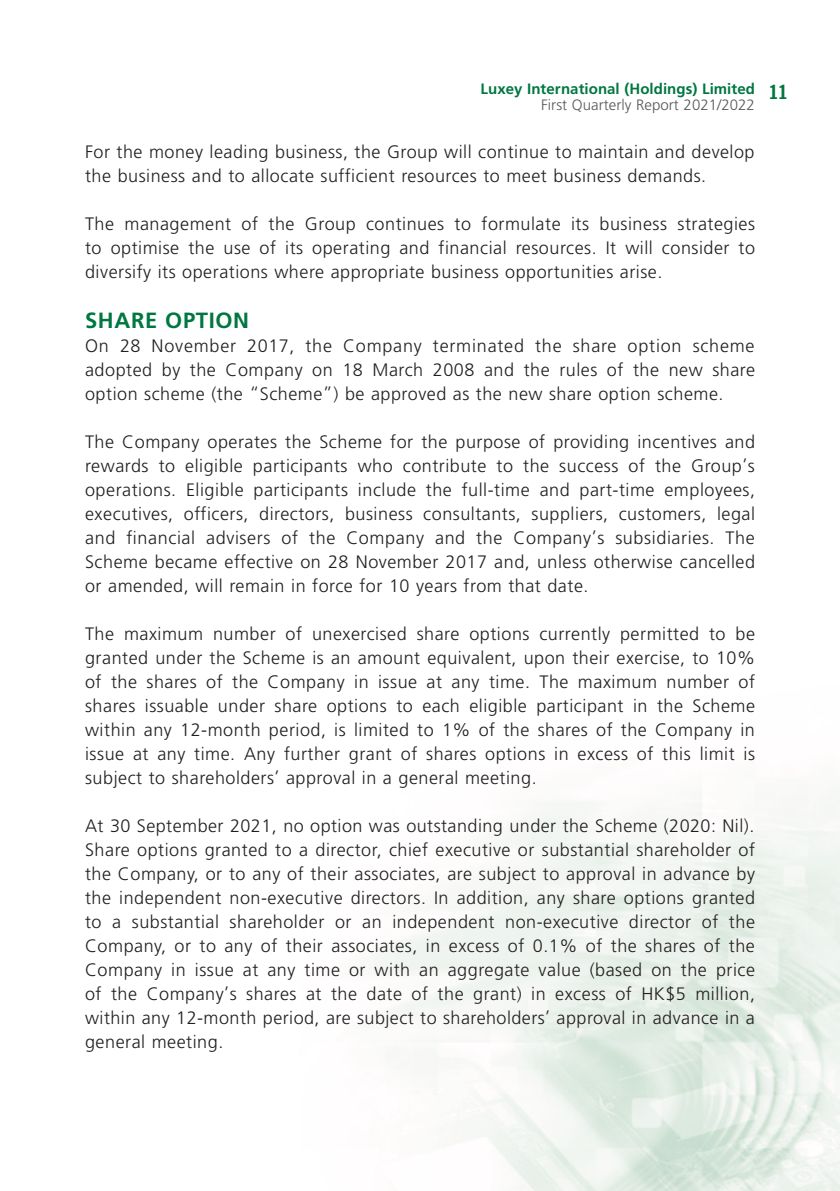
<style>
.page{position:relative;width:840px;height:1191px;background:#fff}
.page>*{position:absolute;margin:0;border:0;box-sizing:border-box;transform-origin:0 0}
.Heading_1{font:700 22px "Frutiger LT Std";letter-spacing:.03em;color:#007741}
.t1{font:500 22px "Amplitude";color:#007741}
.Body_Text{font:300 18px/24px "Frutiger LT Std";letter-spacing:.03em;color:#231f20;text-align:justify}
.t2{font:700 15px "Frutiger LT Std";letter-spacing:.005em;color:#007741}
.t3{font:300 15px "Frutiger LT Std";letter-spacing:.005em;color:#57585a}
</style>
<div class="page">
<img style="left:378px;top:803px;width:461px;height:388px">
<p class="t2" style="left:480px;top:80px;width:276px">Luxey International (Holdings) Limited</p>
<p class="t3" style="left:541px;top:96px;width:215px">First Quarterly Report 2021/2022</p>
<p class="Body_Text" style="left:85px;top:140px;width:670px">For the money leading business, the Group will continue to maintain and develop the business and to allocate sufficient resources to meet business demands.</p>
<p class="Body_Text" style="left:85px;top:212px;width:671px">The management of the Group continues to formulate its business strategies to optimise the use of its operating and financial resources. It will consider to diversify its operations where appropriate business opportunities arise.</p>
<p class="Heading_1" style="left:85px;top:307px;width:165px">SHARE OPTION</p>
<p class="Body_Text" style="left:85px;top:334px;width:671px">On 28 November 2017, the Company terminated the share option scheme adopted by the Company on 18 March 2008 and the rules of the new share option scheme (the “Scheme”) be approved as the new share option scheme.</p>
<p class="Body_Text" style="left:85px;top:430px;width:671px">The Company operates the Scheme for the purpose of providing incentives and rewards to eligible participants who contribute to the success of the Group’s operations. Eligible participants include the full-time and part-time employees, executives, officers, directors, business consultants, suppliers, customers, legal and financial advisers of the Company and the Company’s subsidiaries. The Scheme became effective on 28 November 2017 and, unless otherwise cancelled or amended, will remain in force for 10 years from that date.</p>
<p class="Body_Text" style="left:85px;top:622px;width:671px">The maximum number of unexercised share options currently permitted to be granted under the Scheme is an amount equivalent, upon their exercise, to 10% of the shares of the Company in issue at any time. The maximum number of shares issuable under share options to each eligible participant in the Scheme within any 12-month period, is limited to 1% of the shares of the Company in issue at any time. Any further grant of shares options in excess of this limit is subject to shareholders’ approval in a general meeting.</p>
<p class="Body_Text" style="left:85px;top:814px;width:671px">At 30 September 2021, no option was outstanding under the Scheme (2020: Nil).<br>Share options granted to a director, chief executive or substantial shareholder of the Company, or to any of their associates, are subject to approval in advance by the independent non-executive directors. In addition, any share options granted to a substantial shareholder or an independent non-executive director of the Company, or to any of their associates, in excess of 0.1% of the shares of the Company in issue at any time or with an aggregate value (based on the price of the Company’s shares at the date of the grant) in excess of HK$5 million, within any 12-month period, are subject to shareholders’ approval in advance in a general meeting.</p>
<p class="t1" style="left:768px;top:80px;width:20px">11</p>
</div>
